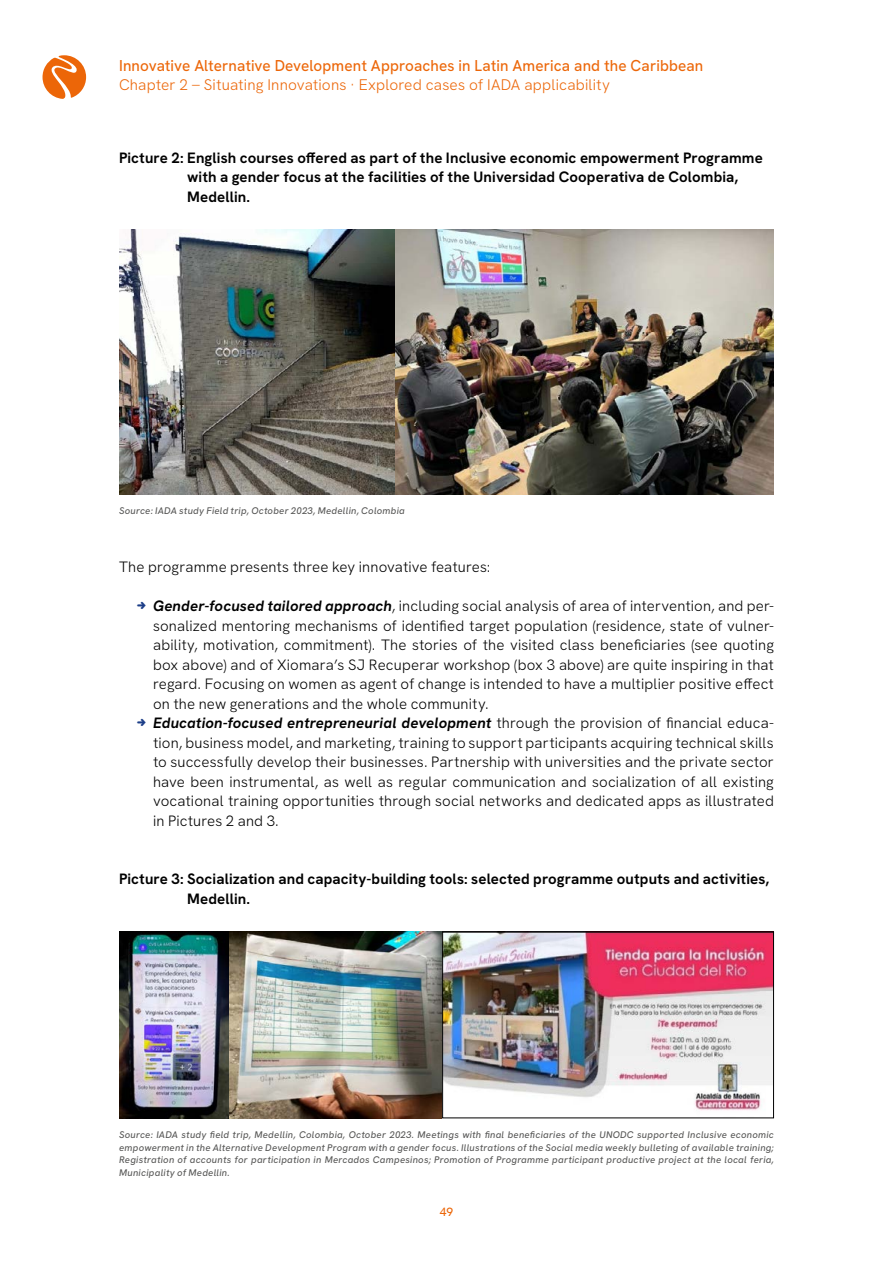
<style>
.page{position:relative;width:893px;height:1263px;background:#fff}
.page>*{position:absolute;margin:0;border:0;box-sizing:border-box;transform-origin:0 0}
.t1{font:500 15.75px "HK Grotesk Pro";letter-spacing:.01em;color:#ec6608}
.t2{font:300 15.3px "HK Grotesk Pro";letter-spacing:.01em;color:#ec6608}
.Lauftext_ohne_Abst__nach{font:300 15px/19.5px "HK Grotesk Pro";letter-spacing:.01em;color:#000;text-align:justify}
.Bild-_Grafik-Head{font:700 15px/19.5px "HK Grotesk Pro";letter-spacing:.01em;color:#000}
.t3{font:500 12px "HK Grotesk Pro";color:#ec6608}
.Quellen-Nachweis{font:italic 500 9.6px/12.8px "HK Grotesk Pro";letter-spacing:.025em;color:#575756;text-align:justify}
.s1{font-weight:700;font-style:italic}
</style>
<div class="page">
<svg style="left:43px;top:55px;width:43px;height:44px"></svg>
<img style="left:119px;top:230px;width:655px;height:264px">
<img style="left:119px;top:932px;width:653px;height:186px">
<div style="left:442px;top:932px;width:332px;height:186px;border:1px solid #000"></div>
<p class="t1" style="left:119px;top:54px;width:586px">Innovative Alternative Development Approaches in Latin America and the Caribbean</p>
<p class="t2" style="left:119px;top:73px;width:493px">Chapter 2 – Situating Innovations · Explored cases of IADA applicability</p>
<p class="Bild-_Grafik-Head" style="left:187px;top:147px;width:577px;text-indent:-68px">Picture 2: English courses offered as part of the Inclusive economic empowerment Programme with a gender focus at the facilities of the Universidad Cooperativa de Colombia,<br>Medellin.</p>
<p class="Quellen-Nachweis" style="left:119px;top:503px;width:287px">Source: IADA study Field trip, October 2023, Medellin, Colombia</p>
<p class="Lauftext_ohne_Abst__nach" style="left:119px;top:556px;width:373px">The programme presents three key innovative features:</p>
<p class="Lauftext_ohne_Abst__nach" style="left:153px;top:595px;width:622px"><span class="s1">Gender-focused tailored approach</span>, including social analysis of area of intervention, and per&shy;sonalized mentoring mechanisms of identified target population (residence, state of vulner&shy;ability, motivation, commitment). The stories of the visited class beneficiaries (see quoting box above) and of Xiomara’s SJ Recuperar workshop (box 3 above) are quite inspiring in that regard. Focusing on women as agent of change is intended to have a multiplier positive effect on the new generations and the whole community.</p>
<p class="Lauftext_ohne_Abst__nach" style="left:153px;top:712px;width:622px"><span class="s1">Education-focused entrepreneurial development</span> through the provision of financial educa&shy;tion, business model, and marketing, training to support participants acquiring technical skills to successfully develop their businesses. Partnership with universities and the private sector have been instrumental, as well as regular communication and socialization of all existing vocational training opportunities through social networks and dedicated apps as illustrated in Pictures 2 and 3.</p>
<p class="Bild-_Grafik-Head" style="left:187px;top:868px;width:583px;text-indent:-68px">Picture 3: Socialization and capacity-building tools: selected programme outputs and activities,<br>Medellin.</p>
<p class="Quellen-Nachweis" style="left:119px;top:1127px;width:656px">Source: IADA study field trip, Medellin, Colombia, October 2023. Meetings with final beneficiaries of the UNODC supported Inclusive economic empowerment in the Alternative Development Program with a gender focus. Illustrations of the Social media weekly bulleting of available training; Registration of accounts for participation in Mercados Campesinos; Promotion of Programme participant productive project at the local feria, Municipality of Medellin.</p>
<p class="t3" style="left:440px;top:1202px;width:15px">49</p>
</div>
